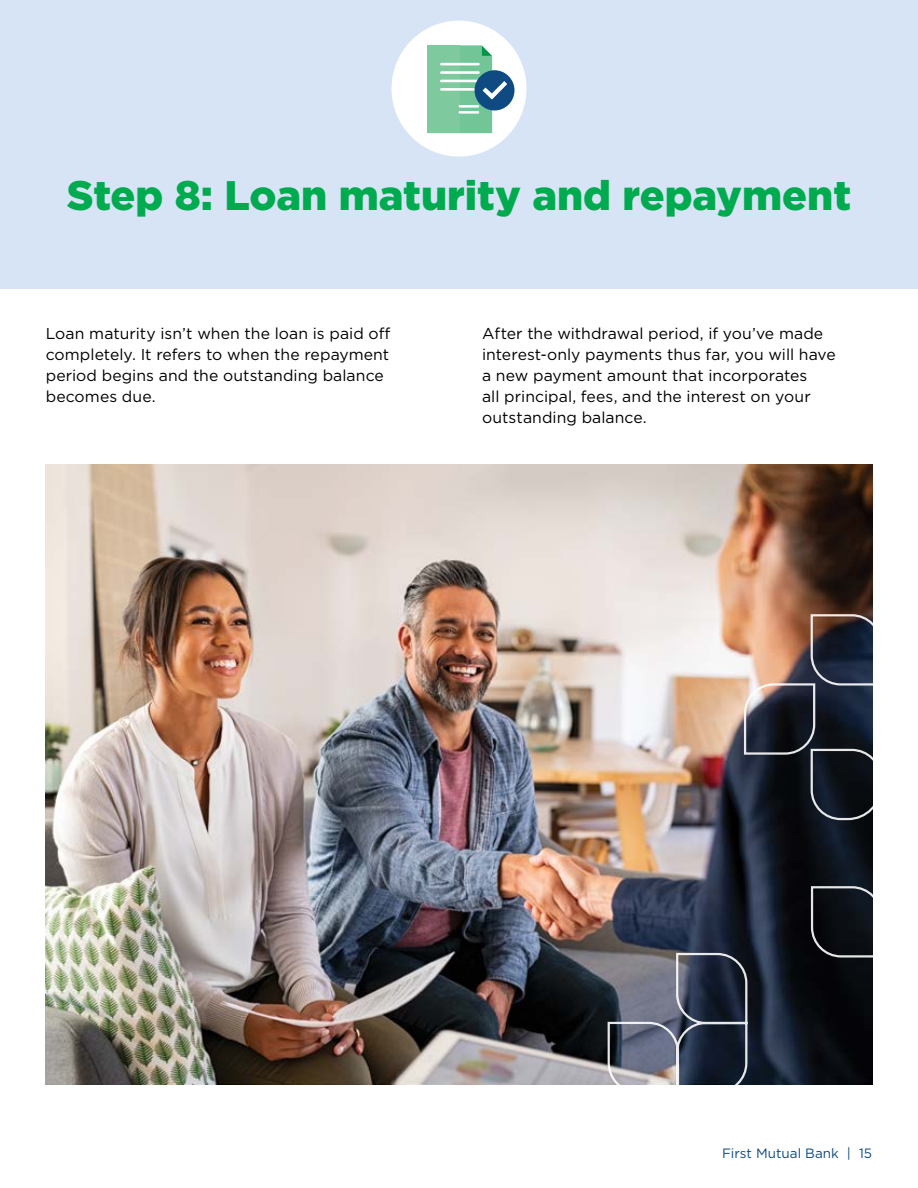
<style>
.page{position:relative;width:918px;height:1188px;background:#fff}
.page>*{position:absolute;margin:0;border:0;box-sizing:border-box;transform-origin:0 0}
.t1{font:900 41.25px "Gotham";color:#00aa4f}
.t2{font:15.75px/21px "Gotham";letter-spacing:.005em;color:#000}
.t3{font:13.5px "Gotham";color:#0f4b82}
</style>
<div class="page">
<div style="left:0;top:0;width:918px;height:289px;background:#d6e4f5"></div>
<img style="left:46px;top:465px;width:826px;height:620px">
<img style="left:606px;top:613px;width:267px;height:472px">
<div style="left:392px;top:21px;width:134px;height:136px;background:#fff;border-radius:50%"></div>
<svg style="left:428px;top:45px;width:87px;height:88px"></svg>
<h1 class="t1" style="left:67px;top:167px;width:786px">Step 8: Loan maturity and repayment</h1>
<p class="t2" style="left:46px;top:322px;width:346px">Loan maturity isn’t when the loan is paid off completely. It refers to when the repayment period begins and the outstanding balance becomes due.</p>
<p class="t2" style="left:482px;top:322px;width:355px">After the withdrawal period, if you’ve made interest-only payments thus far, you will have a new payment amount that incorporates<br>all principal, fees, and the interest on your outstanding balance.</p>
<p class="t3" style="left:722px;top:1145px;width:152px">First Mutual Bank | 15</p>
</div>
